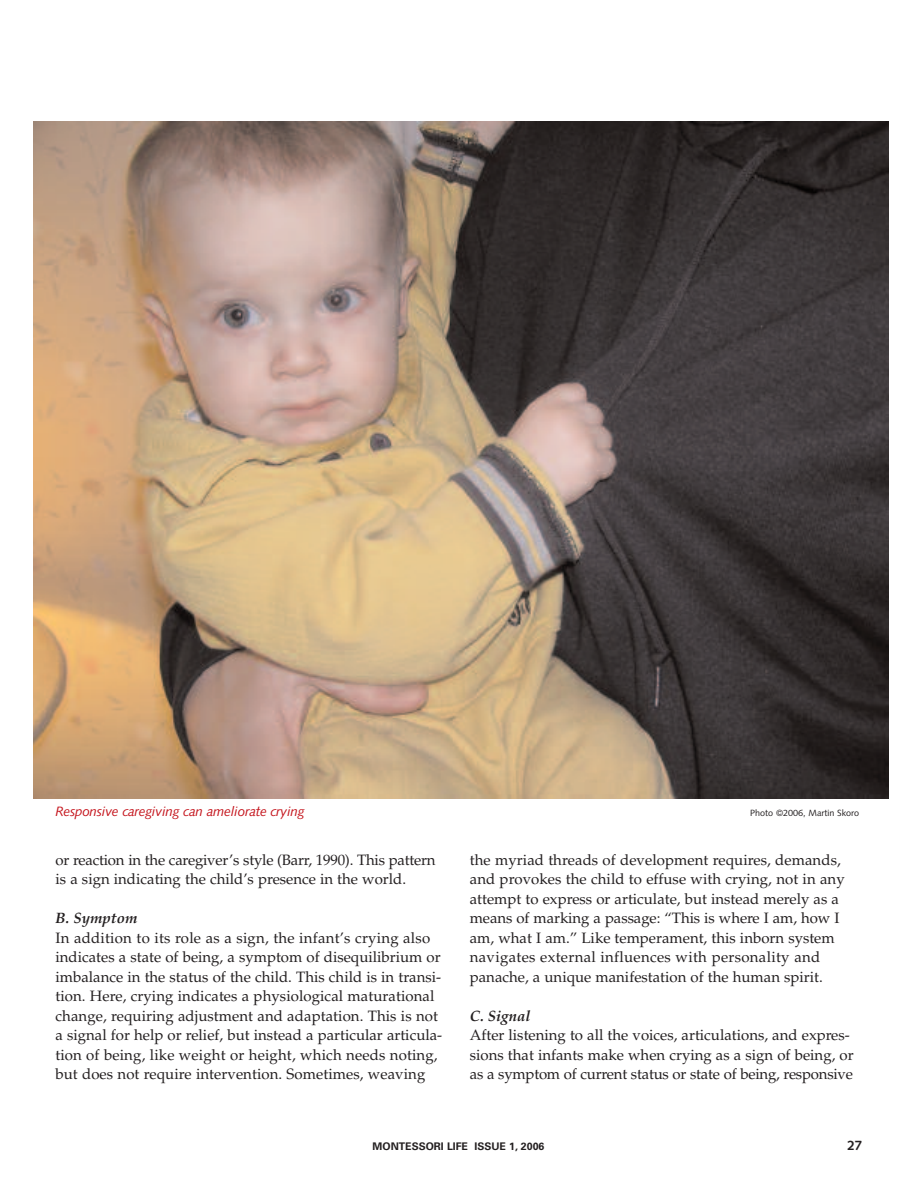
<style>
.page{position:relative;width:918px;height:1188px;background:#fff}
.page>*{position:absolute;margin:0;border:0;box-sizing:border-box;transform-origin:0 0}
.t1{font:15px/19.5px "Palatino";color:#231f20}
.t2{font:italic 700 15px "Palatino";color:#231f20}
.t3{font:italic 13.5px "Syntax";letter-spacing:-.015em;color:#c4131b}
.t4{font:700 13.5px "Syntax";color:#231f20}
.t5{font:700 10.5px "Univers";color:#231f20}
.t6{font:9px "Syntax";color:#231f20}
</style>
<div class="page">
<img style="left:33px;top:122px;width:855px;height:676px">
<p class="t3" style="left:56px;top:806px;width:251px">Responsive caregiving can ameliorate crying</p>
<p class="t6" style="left:750px;top:809px;width:110px">Photo ©2006, Martin Skoro</p>
<p class="t1" style="left:56px;top:852px;width:382px">or reaction in the caregiver’s style (Barr, 1990). This pattern is a sign indicating the child’s presence in the world.</p>
<p class="t2" style="left:56px;top:912px;width:84px">B. Symptom</p>
<p class="t1" style="left:56px;top:930px;width:388px">In addition to its role as a sign, the infant’s crying also indicates a state of being, a symptom of disequilibrium or imbalance in the status of the child. This child is in transi&shy;tion. Here, crying indicates a physiological maturational change, requiring adjustment and adaptation. This is not a signal for help or relief, but instead a particular articula&shy;tion of being, like weight or height, which needs noting, but does not require intervention. Sometimes, weaving</p>
<p class="t1" style="left:470px;top:852px;width:376px">the myriad threads of development requires, demands, and provokes the child to effuse with crying, not in any attempt to express or articulate, but instead merely as a means of marking a passage: “This is where I am, how I am, what I am.” Like temperament, this inborn system navigates external influences with personality and panache, a unique manifestation of the human spirit.</p>
<p class="t2" style="left:470px;top:1010px;width:62px">C. Signal</p>
<p class="t1" style="left:470px;top:1027px;width:385px">After listening to all the voices, articulations, and expres&shy;sions that infants make when crying as a sign of being, or as a symptom of current status or state of being, responsive</p>
<p class="t5" style="left:373px;top:1142px;width:173px">MONTESSORI LIFE ISSUE 1, 2006</p>
<p class="t4" style="left:847px;top:1140px;width:17px">27</p>
</div>
